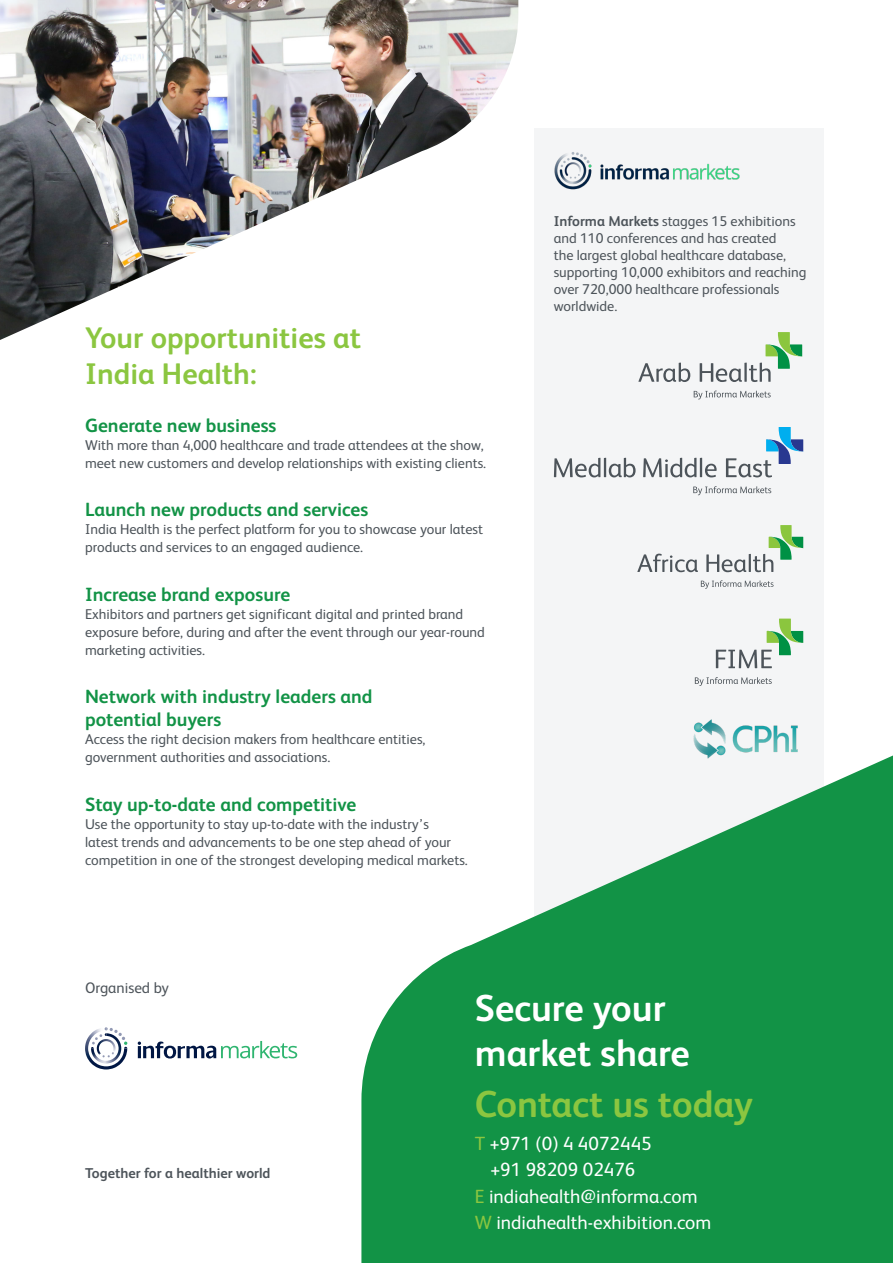
<style>
.page{position:relative;width:893px;height:1263px;background:#fff}
.page>*{position:absolute;margin:0;border:0;box-sizing:border-box;transform-origin:0 0}
.A{font:700 37.5px/45px "FS Albert";color:#fff}
.A-2{font:700 37.5px "FS Albert";letter-spacing:-.005em;color:#8bc640}
.B{font:700 29.85px/35.7px "FS Albert";color:#8bc640}
.B2{font:700 19.2px/23px "FS Albert";color:#129346}
.A-3{font:19.2px "FS Albert";color:#fff}
.A-4{font:700 19.2px "FS Albert";color:#129346}
.t1{font:15.3px "FS Albert";color:#4d545a}
.A-5{font:14.25px/18px "FS Albert";color:#4d545a}
.A-6{font:700 14.25px "FS Albert";color:#4d545a}
.s1{font-weight:700}
.s2{color:#8bc640}
</style>
<div class="page">
<div style="left:534px;top:129px;width:289px;height:872px;background:#f4f5f6"></div>
<svg style="left:361px;top:714px;width:532px;height:549px;fill:#129346"></svg>
<img style="left:85px;top:1034px;width:41px;height:35px">
<img style="left:91px;top:1057px;width:30px;height:6px">
<svg style="left:91px;top:1027px;width:37px;height:30px"></svg>
<svg style="left:138px;top:1041px;width:159px;height:17px"></svg>
<img style="left:554px;top:152px;width:186px;height:38px">
<svg style="left:637px;top:554px;width:61px;height:18px"></svg>
<svg style="left:706px;top:525px;width:97px;height:47px"></svg>
<svg style="left:701px;top:580px;width:72px;height:9px"></svg>
<svg style="left:638px;top:363px;width:52px;height:19px"></svg>
<svg style="left:700px;top:332px;width:102px;height:50px"></svg>
<svg style="left:694px;top:391px;width:77px;height:8px"></svg>
<svg style="left:716px;top:619px;width:87px;height:49px"></svg>
<svg style="left:695px;top:677px;width:77px;height:9px"></svg>
<svg style="left:554px;top:458px;width:82px;height:19px"></svg>
<svg style="left:643px;top:458px;width:74px;height:19px"></svg>
<svg style="left:726px;top:427px;width:77px;height:50px"></svg>
<svg style="left:693px;top:486px;width:78px;height:9px"></svg>
<img style="left:689px;top:714px;width:114px;height:50px">
<img style="left:0;top:0;width:518px;height:340px">
<p class="B" style="left:85px;top:320px;width:278px">Your opportunities at<br>India Health:</p>
<p class="A-4" style="left:85px;top:414px;width:193px">Generate new business</p>
<p class="A-5" style="left:85px;top:436px;width:403px">With more than 4,000 healthcare and trade attendees at the show, meet new customers and develop relationships with existing clients.</p>
<p class="B2" style="left:85px;top:498px;width:285px">Launch new products and services</p>
<p class="A-5" style="left:85px;top:520px;width:399px">India Health is the perfect platform for you to showcase your latest products and services to an engaged audience.</p>
<p class="B2" style="left:85px;top:583px;width:207px">Increase brand exposure</p>
<p class="A-5" style="left:85px;top:605px;width:401px">Exhibitors and partners get significant digital and printed brand exposure before, during and after the event through our year-round marketing activities.</p>
<p class="B2" style="left:85px;top:685px;width:289px">Network with industry leaders and potential buyers</p>
<p class="A-5" style="left:85px;top:730px;width:342px">Access the right decision makers from healthcare entities, government authorities and associations.</p>
<p class="B2" style="left:85px;top:793px;width:273px">Stay up-to-date and competitive</p>
<p class="A-5" style="left:85px;top:815px;width:384px">Use the opportunity to stay up-to-date with the industry’s<br>latest trends and advancements to be one step ahead of your competition in one of the strongest developing medical markets.</p>
<p class="A-5" style="left:554px;top:212px;width:254px;line-height:17.1px"><span class="s1">Informa Markets</span> stagges 15 exhibitions and 110 conferences and has created<br>the largest global healthcare database, supporting 10,000 exhibitors and reaching over 720,000 healthcare professionals worldwide.</p>
<p class="t1" style="left:85px;top:979px;width:86px">Organised by</p>
<p class="A-6" style="left:85px;top:1165px;width:187px">Together for a healthier world</p>
<p class="A" style="left:475px;top:985px;width:216px">Secure your market share</p>
<p class="A-2" style="left:475px;top:1082px;width:280px">Contact us today</p>
<p class="A-3" style="left:475px;top:1132px;width:178px"><span class="s2">T</span> +971 (0) 4 4072445</p>
<p class="A-3" style="left:490px;top:1159px;width:147px">+91 98209 02476</p>
<p class="A-3" style="left:475px;top:1185px;width:224px"><span class="s2">E</span> indiahealth@informa.com</p>
<p class="A-3" style="left:475px;top:1212px;width:238px"><span class="s2">W</span> indiahealth-exhibition.com</p>
</div>
